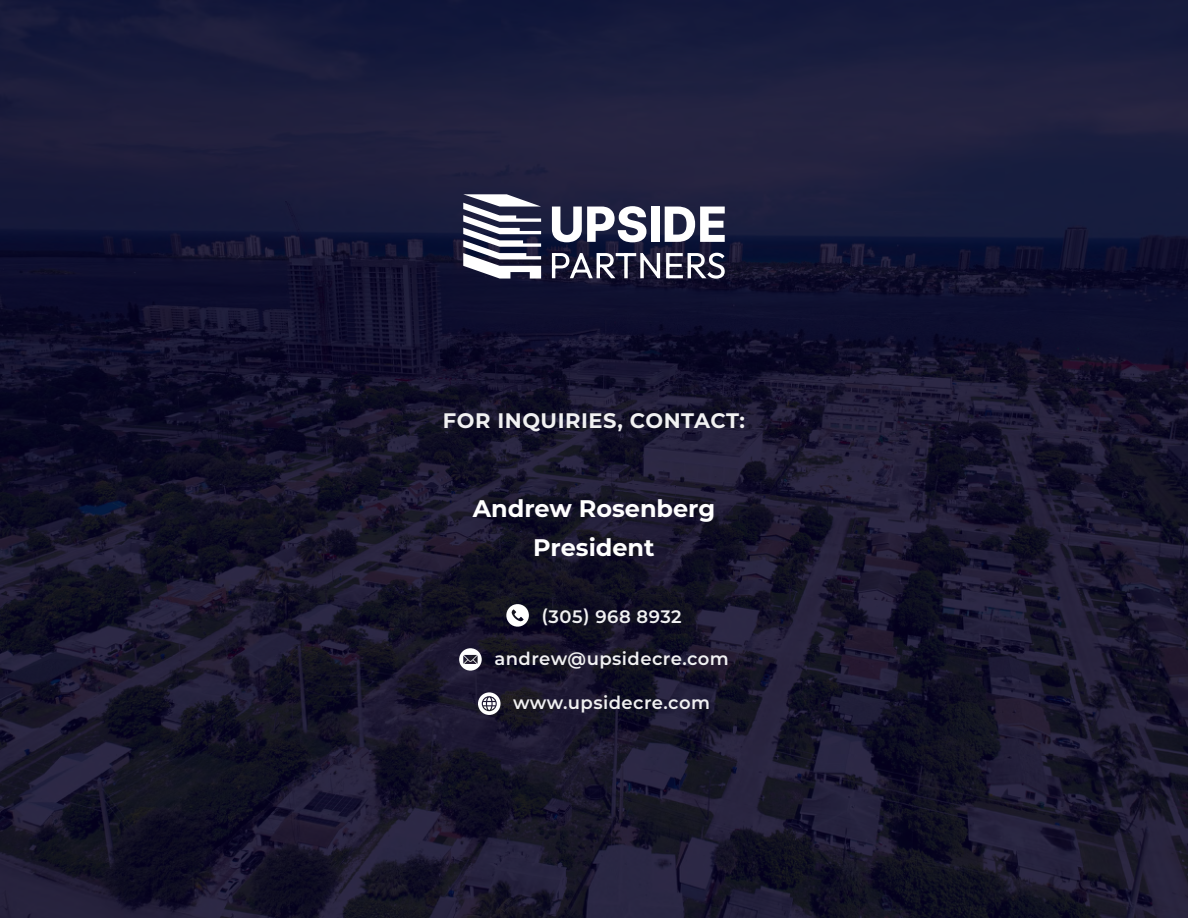
<style>
.page{position:relative;width:1188px;height:918px;background:#fff}
.page>*{position:absolute;margin:0;border:0;box-sizing:border-box;transform-origin:0 0}
.t1{font:700 24px/39px "Montserrat";color:#fff;text-align:center}
.t2{font:700 21px "Montserrat";letter-spacing:.025em;color:#f1f1f2}
.t3{font:600 18px "Montserrat";letter-spacing:.025em;color:#f1f1f2}
</style>
<div class="page">
<img style="left:0;top:0;width:1188px;height:918px">
<svg style="left:505px;top:603px;width:24px;height:25px"></svg>
<svg style="left:459px;top:648px;width:23px;height:23px"></svg>
<svg style="left:478px;top:692px;width:23px;height:23px"></svg>
<svg style="left:552px;top:253px;width:63px;height:25px"></svg>
<svg style="left:624px;top:256px;width:4px;height:22px"></svg>
<hr style="left:616px;top:253px;width:20px;height:3px;background:#fff">
<svg style="left:640px;top:253px;width:20px;height:25px"></svg>
<svg style="left:666px;top:253px;width:4px;height:25px"></svg>
<hr style="left:668px;top:275px;width:15px;height:3px;background:#fff">
<hr style="left:668px;top:264px;width:14px;height:3px;background:#fff">
<hr style="left:668px;top:253px;width:15px;height:3px;background:#fff">
<svg style="left:688px;top:253px;width:37px;height:26px"></svg>
<svg style="left:552px;top:206px;width:95px;height:36px"></svg>
<div style="left:651px;top:207px;width:8px;height:35px;background:#fff"></div>
<svg style="left:665px;top:207px;width:60px;height:35px"></svg>
<svg style="left:463px;top:194px;width:78px;height:85px"></svg>
<p class="t2" style="left:443px;top:406px;width:304px">FOR INQUIRIES, CONTACT:</p>
<h1 class="t1" style="left:473px;top:488px;width:244px">Andrew Rosenberg<br>President</h1>
<p class="t3" style="left:542px;top:603px;width:142px">(305) 968 8932</p>
<p class="t3" style="left:494px;top:646px;width:236px">andrew@upsidecre.com</p>
<p class="t3" style="left:513px;top:690px;width:198px">www.upsidecre.com</p>
</div>
